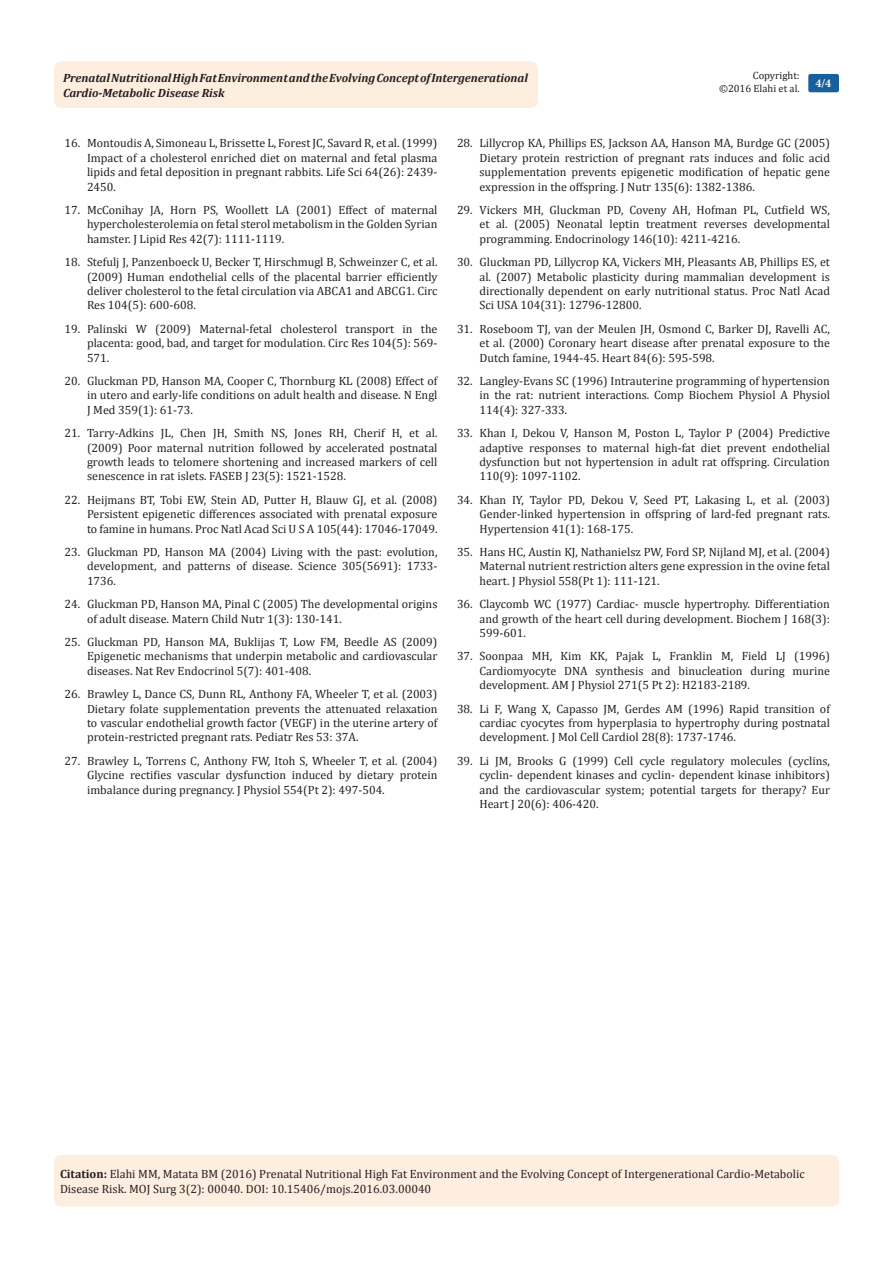
<style>
.page{position:relative;width:893px;height:1263px;background:#fff}
.page>*{position:absolute;margin:0;border:0;box-sizing:border-box;transform-origin:0 0}
.t1{font:12px/14.4px "Cambria";color:#231f20;text-align:justify}
.t2{font:italic 700 12px/14.4px "Cambria";color:#231f20}
.t3{font:700 12px "Minion Pro";color:#fff}
.t4{font:10.5px/12.6px "Cambria";color:#231f20;text-align:right}
.s1{font-weight:700}
</style>
<div class="page">
<div style="left:54px;top:61px;width:484px;height:47px;background:#feeee0;border-radius:8px"></div>
<div style="left:808px;top:74px;width:31px;height:18px;background:#18609d;border-radius:2px"></div>
<div style="left:54px;top:1155px;width:785px;height:51px;background:#feeee0;border-radius:7px"></div>
<p class="t4" style="left:719px;top:69px;width:82px">Copyright: ©2016 Elahi et al.</p>
<p class="t2" style="left:63px;top:70px;width:466px">Prenatal Nutritional High Fat Environment and the Evolving Concept of Intergenerational<br>Cardio-Metabolic Disease Risk</p>
<p class="t3" style="left:815px;top:75px;width:17px">4/4</p>
<p class="t1" style="left:87px;top:136px;width:352px;text-indent:-22px">16. Montoudis A, Simoneau L, Brissette L, Forest JC, Savard R, et al. (1999)<br>Impact of a cholesterol enriched diet on maternal and fetal plasma lipids and fetal deposition in pregnant rabbits. Life Sci 64(26): 2439- 2450.</p>
<p class="t1" style="left:87px;top:203px;width:352px;text-indent:-22px">17. McConihay JA, Horn PS, Woollett LA (2001) Effect of maternal hypercholesterolemia on fetal sterol metabolism in the Golden Syrian hamster. J Lipid Res 42(7): 1111-1119.</p>
<p class="t1" style="left:87px;top:255px;width:352px;text-indent:-22px">18. Stefulj J, Panzenboeck U, Becker T, Hirschmugl B, Schweinzer C, et al. (2009) Human endothelial cells of the placental barrier efficiently deliver cholesterol to the fetal circulation via ABCA1 and ABCG1. Circ Res 104(5): 600-608.</p>
<p class="t1" style="left:87px;top:321px;width:352px;text-indent:-22px">19. Palinski W (2009) Maternal-fetal cholesterol transport in the placenta: good, bad, and target for modulation. Circ Res 104(5): 569- 571.</p>
<p class="t1" style="left:87px;top:374px;width:352px;text-indent:-22px">20. Gluckman PD, Hanson MA, Cooper C, Thornburg KL (2008) Effect of in utero and early-life conditions on adult health and disease. N Engl J Med 359(1): 61-73.</p>
<p class="t1" style="left:87px;top:426px;width:352px;text-indent:-22px">21. Tarry-Adkins JL, Chen JH, Smith NS, Jones RH, Cherif H, et al. (2009) Poor maternal nutrition followed by accelerated postnatal growth leads to telomere shortening and increased markers of cell senescence in rat islets. FASEB J 23(5): 1521-1528.</p>
<p class="t1" style="left:87px;top:492px;width:352px;text-indent:-22px">22. Heijmans BT, Tobi EW, Stein AD, Putter H, Blauw GJ, et al. (2008)<br>Persistent epigenetic differences associated with prenatal exposure to famine in humans. Proc Natl Acad Sci U S A 105(44): 17046-17049.</p>
<p class="t1" style="left:87px;top:545px;width:352px;text-indent:-22px">23. Gluckman PD, Hanson MA (2004) Living with the past: evolution, development, and patterns of disease. Science 305(5691): 1733- 1736.</p>
<p class="t1" style="left:87px;top:597px;width:352px;text-indent:-22px">24. Gluckman PD, Hanson MA, Pinal C (2005) The developmental origins of adult disease. Matern Child Nutr 1(3): 130-141.</p>
<p class="t1" style="left:87px;top:635px;width:352px;text-indent:-22px">25. Gluckman PD, Hanson MA, Buklijas T, Low FM, Beedle AS (2009)<br>Epigenetic mechanisms that underpin metabolic and cardiovascular diseases. Nat Rev Endocrinol 5(7): 401-408.</p>
<p class="t1" style="left:87px;top:687px;width:352px;text-indent:-22px">26. Brawley L, Dance CS, Dunn RL, Anthony FA, Wheeler T, et al. (2003)<br>Dietary folate supplementation prevents the attenuated relaxation to vascular endothelial growth factor (VEGF) in the uterine artery of protein-restricted pregnant rats. Pediatr Res 53: 37A.</p>
<p class="t1" style="left:87px;top:753px;width:352px;text-indent:-22px">27. Brawley L, Torrens C, Anthony FW, Itoh S, Wheeler T, et al. (2004)<br>Glycine rectifies vascular dysfunction induced by dietary protein imbalance during pregnancy. J Physiol 554(Pt 2): 497-504.</p>
<p class="t1" style="left:479px;top:136px;width:352px;text-indent:-22px">28. Lillycrop KA, Phillips ES, Jackson AA, Hanson MA, Burdge GC (2005)<br>Dietary protein restriction of pregnant rats induces and folic acid supplementation prevents epigenetic modification of hepatic gene expression in the offspring. J Nutr 135(6): 1382-1386.</p>
<p class="t1" style="left:479px;top:203px;width:352px;text-indent:-22px">29. Vickers MH, Gluckman PD, Coveny AH, Hofman PL, Cutfield WS, et al. (2005) Neonatal leptin treatment reverses developmental programming. Endocrinology 146(10): 4211-4216.</p>
<p class="t1" style="left:479px;top:255px;width:352px;text-indent:-22px">30. Gluckman PD, Lillycrop KA, Vickers MH, Pleasants AB, Phillips ES, et al. (2007) Metabolic plasticity during mammalian development is directionally dependent on early nutritional status. Proc Natl Acad Sci USA 104(31): 12796-12800.</p>
<p class="t1" style="left:479px;top:321px;width:352px;text-indent:-22px">31. Roseboom TJ, van der Meulen JH, Osmond C, Barker DJ, Ravelli AC, et al. (2000) Coronary heart disease after prenatal exposure to the Dutch famine, 1944-45. Heart 84(6): 595-598.</p>
<p class="t1" style="left:479px;top:374px;width:352px;text-indent:-22px">32. Langley-Evans SC (1996) Intrauterine programming of hypertension in the rat: nutrient interactions. Comp Biochem Physiol A Physiol 114(4): 327-333.</p>
<p class="t1" style="left:479px;top:426px;width:352px;text-indent:-22px">33. Khan I, Dekou V, Hanson M, Poston L, Taylor P (2004) Predictive adaptive responses to maternal high-fat diet prevent endothelial dysfunction but not hypertension in adult rat offspring. Circulation 110(9): 1097-1102.</p>
<p class="t1" style="left:479px;top:492px;width:352px;text-indent:-22px">34. Khan IY, Taylor PD, Dekou V, Seed PT, Lakasing L, et al. (2003)<br>Gender-linked hypertension in offspring of lard-fed pregnant rats.<br>Hypertension 41(1): 168-175.</p>
<p class="t1" style="left:479px;top:545px;width:352px;text-indent:-22px">35. Hans HC, Austin KJ, Nathanielsz PW, Ford SP, Nijland MJ, et al. (2004)<br>Maternal nutrient restriction alters gene expression in the ovine fetal heart. J Physiol 558(Pt 1): 111-121.</p>
<p class="t1" style="left:479px;top:597px;width:352px;text-indent:-22px">36. Claycomb WC (1977) Cardiac- muscle hypertrophy. Differentiation and growth of the heart cell during development. Biochem J 168(3):<br>599-601.</p>
<p class="t1" style="left:479px;top:649px;width:352px;text-indent:-22px">37. Soonpaa MH, Kim KK, Pajak L, Franklin M, Field LJ (1996)<br>Cardiomyocyte DNA synthesis and binucleation during murine development. AM J Physiol 271(5 Pt 2): H2183-2189.</p>
<p class="t1" style="left:479px;top:701px;width:352px;text-indent:-22px">38. Li F, Wang X, Capasso JM, Gerdes AM (1996) Rapid transition of cardiac cyocytes from hyperplasia to hypertrophy during postnatal development. J Mol Cell Cardiol 28(8): 1737-1746.</p>
<p class="t1" style="left:479px;top:753px;width:352px;text-indent:-22px">39. Li JM, Brooks G (1999) Cell cycle regulatory molecules (cyclins, cyclin- dependent kinases and cyclin- dependent kinase inhibitors) and the cardiovascular system; potential targets for therapy? Eur Heart J 20(6): 406-420.</p>
<p class="t1" style="left:60px;top:1167px;width:746px"><span class="s1">Citation:</span> Elahi MM, Matata BM (2016) Prenatal Nutritional High Fat Environment and the Evolving Concept of Intergenerational Cardio-Metabolic<br>Disease Risk. MOJ Surg 3(2): 00040. DOI: 10.15406/mojs.2016.03.00040</p>
</div>
